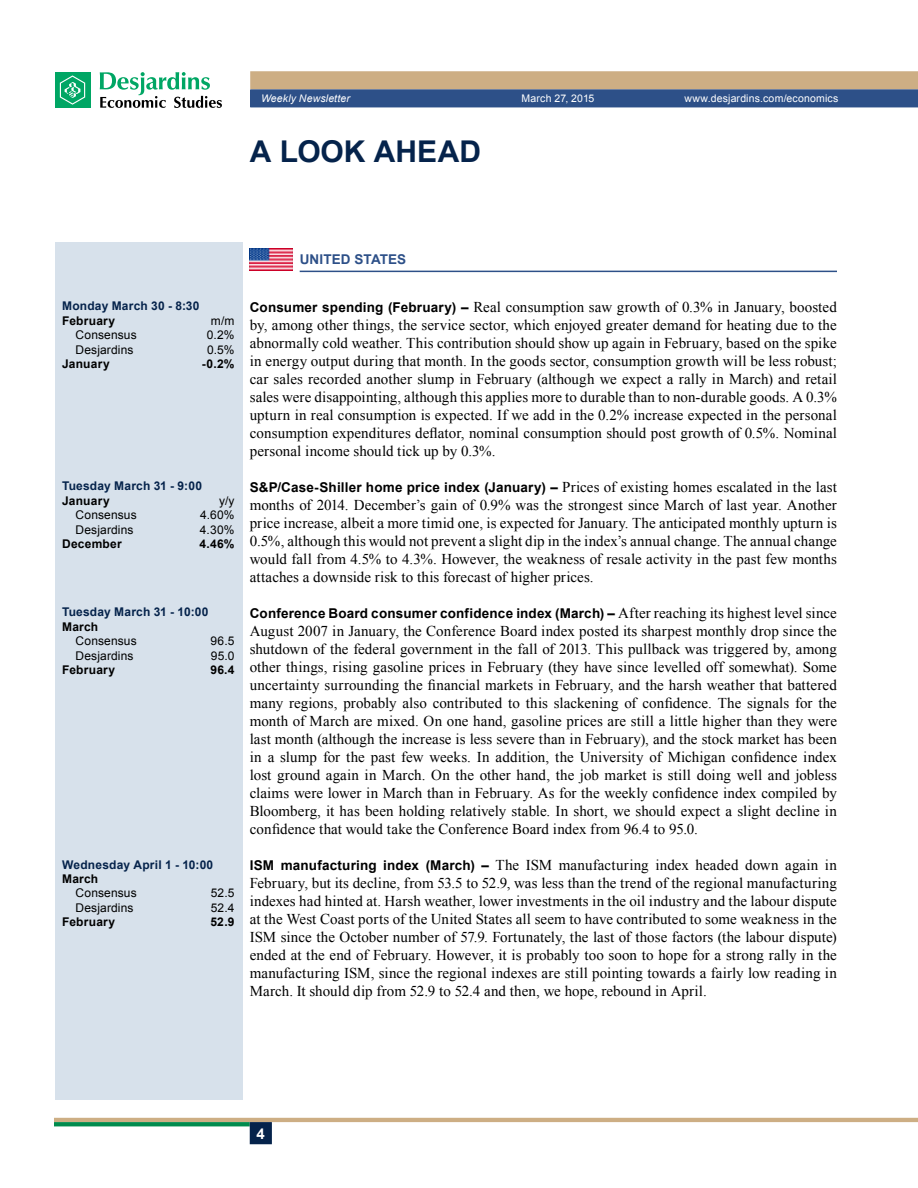
<style>
.page{position:relative;width:918px;height:1188px;background:#fff}
.page>*{position:absolute;margin:0;border:0;box-sizing:border-box;transform-origin:0 0}
.t1{font:700 30px "Arial";color:#05234b}
.t2{font:15px/18px "Times New Roman";letter-spacing:.005em;color:#000;text-align:justify}
.t3{font:700 15px "Arial";color:#fff}
.t4{font:700 13.5px "Arial";letter-spacing:.015em;color:#000}
.t5{font:700 13.5px "Arial";letter-spacing:.01em;color:#2d5088}
.t6{font:12px "Arial";letter-spacing:.01em;color:#000}
.t7{font:700 12px "Arial";letter-spacing:.02em;color:#05234b}
.t8{font:700 12px "Arial";letter-spacing:.02em;color:#000}
.t9{font:10.5px "Arial";letter-spacing:.015em;color:#fff}
.t10{font:italic 10.5px "Arial";letter-spacing:.01em;color:#fff}
.s1{font-family:"Arial";font-weight:700;font-size:13.5px}
.s2{font-family:"Times New Roman";font-weight:400;font-size:15px}
</style>
<div class="page">
<hr style="left:54px;top:1118px;width:864px;height:4px;background:#cdae84">
<svg style="left:54px;top:1122px;width:196px;height:4px"></svg>
<div style="left:250px;top:1122px;width:22px;height:22px;background:#05234b;border:2px solid #05234b"></div>
<svg style="left:250px;top:71px;width:668px;height:36px;background:#7f8087"></svg>
<div style="left:55px;top:72px;width:35px;height:36px;background:#00a664"></div>
<svg style="left:60px;top:75px;width:25px;height:30px"></svg>
<svg style="left:100px;top:72px;width:122px;height:36px"></svg>
<hr style="left:300px;top:271px;width:537px;height:1px;background:#2d5088">
<img style="left:250px;top:249px;width:43px;height:21px">
<div style="left:55px;top:242px;width:187px;height:858px;background:#d7e1eb"></div>
<p class="t10" style="left:261px;top:92px;width:91px">Weekly Newsletter</p>
<p class="t9" style="left:522px;top:92px;width:74px">March 27, 2015</p>
<p class="t9" style="left:684px;top:92px;width:156px">www.desjardins.com/economics</p>
<h1 class="t1" style="left:250px;top:132px;width:210px">A look ah ead</h1>
<p class="t7" style="left:62px;top:298px;width:139px">Monday March 30 - 8:30</p>
<p class="t8" style="left:62px;top:313px;width:55px">February</p>
<p class="t6" style="left:211px;top:313px;width:25px">m/m</p>
<p class="t6" style="left:76px;top:327px;width:63px">Consensus</p>
<p class="t6" style="left:207px;top:327px;width:29px">0.2%</p>
<p class="t6" style="left:76px;top:342px;width:59px">Desjardins</p>
<p class="t6" style="left:207px;top:342px;width:29px">0.5%</p>
<p class="t8" style="left:62px;top:356px;width:49px">January</p>
<p class="t8" style="left:202px;top:356px;width:34px">-0.2%</p>
<p class="t7" style="left:62px;top:478px;width:141px">Tuesday March 31 - 9:00</p>
<p class="t8" style="left:62px;top:493px;width:49px">January</p>
<p class="t6" style="left:219px;top:493px;width:17px">y/y</p>
<p class="t6" style="left:76px;top:507px;width:63px">Consensus</p>
<p class="t6" style="left:200px;top:507px;width:36px">4.60%</p>
<p class="t6" style="left:76px;top:522px;width:59px">Desjardins</p>
<p class="t6" style="left:200px;top:522px;width:36px">4.30%</p>
<p class="t8" style="left:62px;top:536px;width:61px">December</p>
<p class="t8" style="left:200px;top:536px;width:37px">4.46%</p>
<p class="t7" style="left:62px;top:604px;width:148px">Tuesday March 31 - 10:00</p>
<p class="t8" style="left:62px;top:619px;width:38px">March</p>
<p class="t6" style="left:76px;top:633px;width:63px">Consensus</p>
<p class="t6" style="left:210px;top:633px;width:26px">96.5</p>
<p class="t6" style="left:76px;top:647px;width:59px">Desjardins</p>
<p class="t6" style="left:211px;top:647px;width:25px">95.0</p>
<p class="t8" style="left:62px;top:662px;width:55px">February</p>
<p class="t8" style="left:210px;top:662px;width:26px">96.4</p>
<p class="t7" style="left:62px;top:857px;width:153px">Wednesday April 1 - 10:00</p>
<p class="t8" style="left:62px;top:871px;width:38px">March</p>
<p class="t6" style="left:76px;top:885px;width:63px">Consensus</p>
<p class="t6" style="left:211px;top:885px;width:25px">52.5</p>
<p class="t6" style="left:76px;top:900px;width:59px">Desjardins</p>
<p class="t6" style="left:211px;top:900px;width:25px">52.4</p>
<p class="t8" style="left:62px;top:914px;width:55px">February</p>
<p class="t8" style="left:211px;top:914px;width:26px">52.9</p>
<p class="t5" style="left:300px;top:250px;width:108px">UnitedStates</p>
<p class="t2" style="left:250px;top:297px;width:589px"><span class="s1">Consumer spending (February) –</span> Real consumption saw growth of 0.3% in January, boosted by, among other things, the service sector, which enjoyed greater demand for heating due to the abnormally cold weather. This contribution should show up again in February, based on the spike in energy output during that month. In the goods sector, consumption growth will be less robust; car sales recorded another slump in February (although we expect a rally in March) and retail sales were disappointing, although this applies more to durable than to non-durable goods. A 0.3% upturn in real consumption is expected. If we add in the 0.2% increase expected in the personal consumption expenditures deflator, nominal consumption should post growth of 0.5%. Nominal personal income should tick up by 0.3%.</p>
<p class="t4" style="left:250px;top:478px;width:589px">S&amp;P/Case-Shiller home price index (January) – <span class="s2">Prices of existing homes escalated in the last</span></p>
<p class="t2" style="left:250px;top:495px;width:589px">months of 2014. December’s gain of 0.9% was the strongest since March of last year. Another price increase, albeit a more timid one, is expected for January. The anticipated monthly upturn is 0.5%, although this would not prevent a slight dip in the index’s annual change. The annual change would fall from 4.5% to 4.3%. However, the weakness of resale activity in the past few months attaches a downside risk to this forecast of higher prices.</p>
<p class="t4" style="left:250px;top:604px;width:589px">Conference Board consumer confidence index (March) – <span class="s2">After reaching its highest level since</span></p>
<p class="t2" style="left:250px;top:621px;width:589px">August 2007 in January, the Conference Board index posted its sharpest monthly drop since the shutdown of the federal government in the fall of 2013. This pullback was triggered by, among other things, rising gasoline prices in February (they have since levelled off somewhat). Some uncertainty surrounding the financial markets in February, and the harsh weather that battered many regions, probably also contributed to this slackening of confidence. The signals for the month of March are mixed. On one hand, gasoline prices are still a little higher than they were last month (although the increase is less severe than in February), and the stock market has been in a slump for the past few weeks. In addition, the University of Michigan confidence index lost ground again in March. On the other hand, the job market is still doing well and jobless claims were lower in March than in February. As for the weekly confidence index compiled by Bloomberg, it has been holding relatively stable. In short, we should expect a slight decline in confidence that would take the Conference Board index from 96.4 to 95.0.</p>
<p class="t2" style="left:250px;top:855px;width:589px"><span class="s1">IS M manufacturing index (March) –</span> The ISM manufacturing index headed down again in February, but its decline, from 53.5 to 52.9, was less than the trend of the regional manufacturing indexes had hinted at. Harsh weather, lower investments in the oil industry and the labour dispute at the West Coast ports of the United States all seem to have contributed to some weakness in the ISM since the October number of 57.9. Fortunately, the last of those factors (the labour dispute) ended at the end of February. However, it is probably too soon to hope for a strong rally in the manufacturing ISM, since the regional indexes are still pointing towards a fairly low reading in March. It should dip from 52.9 to 52.4 and then, we hope, rebound in April.</p>
<p class="t3" style="left:257px;top:1124px;width:10px">4</p>
</div>
